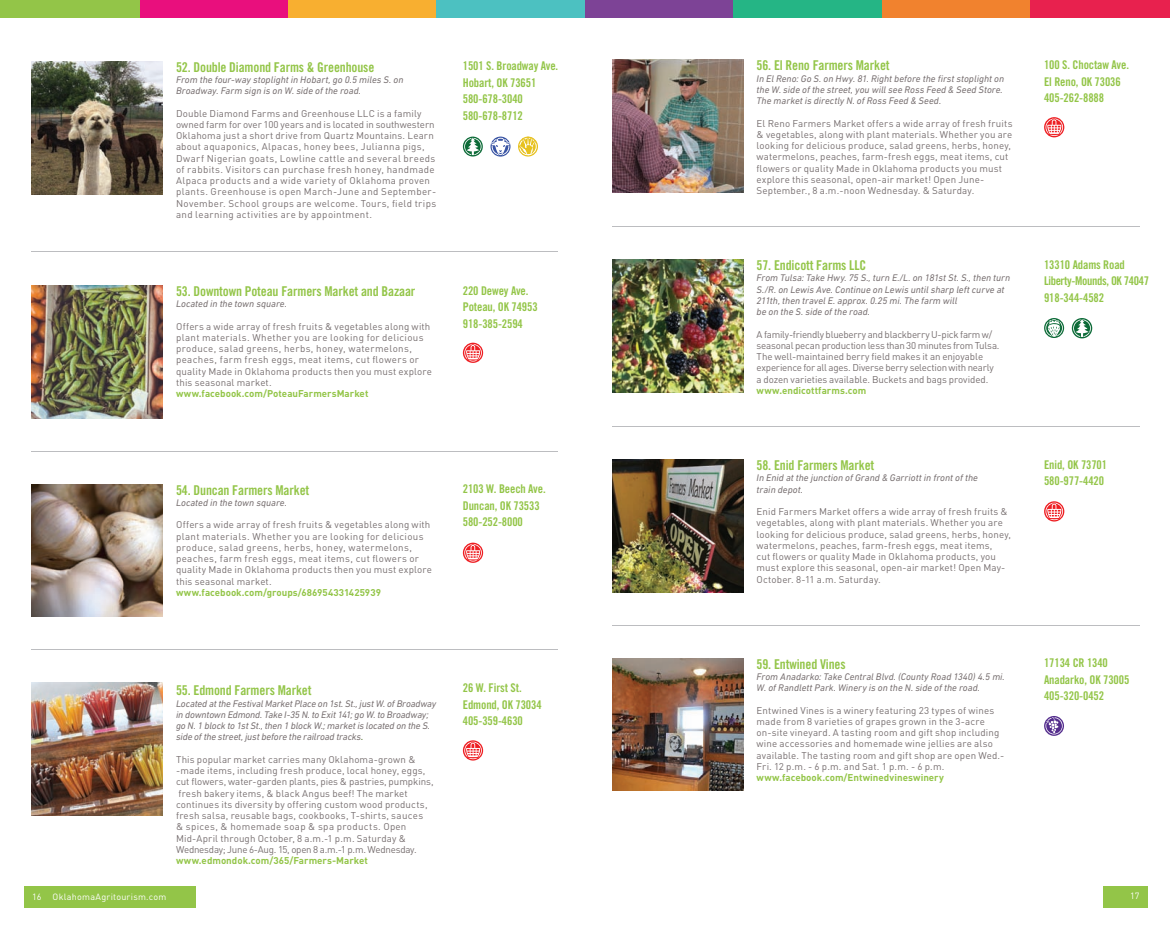
<style>
.page{position:relative;width:1170px;height:927px;background:#fff}
.page>*{position:absolute;margin:0;border:0;box-sizing:border-box;transform-origin:0 0}
.t1{font:13.5px "Trade Gothic Bold Cond Twenty";letter-spacing:-.01em;color:#93c548}
.t2{font:12px/16.5px "Trade Gothic Bold Cond Twenty";letter-spacing:-.01em;color:#93c548}
.t3{font:9.75px/11.2px "DIN";letter-spacing:.015em;color:#776f70}
.t4{font:italic 9.75px/11.2px "DIN Next LT Pro";color:#776f70}
.t5{font:9.75px/11.2px "DIN";letter-spacing:.035em;color:#776f70}
.t6{font:9.75px/11.2px "DIN";letter-spacing:-.015em;color:#776f70}
.t7{font:700 9.75px "DIN";color:#93c548}
.t8{font:9px "DIN";letter-spacing:.025em;color:#fff}
.s1{font-size:10.5px;color:#55732e}
</style>
<div class="page">
<div style="left:24px;top:886px;width:171px;height:22px;background:#93c548"></div>
<div style="left:1103px;top:886px;width:44px;height:22px;background:#93c548"></div>
<svg style="left:463px;top:343px;width:20px;height:20px"></svg>
<svg style="left:464px;top:344px;width:18px;height:17px"></svg>
<svg style="left:463px;top:543px;width:20px;height:20px"></svg>
<svg style="left:464px;top:544px;width:18px;height:17px"></svg>
<hr style="left:32px;top:251px;width:526px;height:1px;background:#bcbdc0">
<hr style="left:32px;top:451px;width:526px;height:1px;background:#bcbdc0">
<hr style="left:32px;top:649px;width:526px;height:1px;background:#bcbdc0">
<img style="left:32px;top:61px;width:131px;height:133px">
<img style="left:32px;top:285px;width:131px;height:133px">
<img style="left:32px;top:484px;width:131px;height:133px">
<svg style="left:463px;top:740px;width:20px;height:20px"></svg>
<svg style="left:464px;top:742px;width:18px;height:17px"></svg>
<img style="left:32px;top:683px;width:131px;height:133px">
<hr style="left:612px;top:426px;width:527px;height:1px;background:#bcbdc0">
<hr style="left:612px;top:625px;width:527px;height:1px;background:#bcbdc0">
<hr style="left:612px;top:226px;width:527px;height:1px;background:#bcbdc0">
<svg style="left:1044px;top:117px;width:20px;height:20px"></svg>
<svg style="left:1045px;top:118px;width:18px;height:18px"></svg>
<img style="left:612px;top:60px;width:131px;height:133px">
<svg style="left:1044px;top:318px;width:20px;height:20px"></svg>
<svg style="left:1045px;top:319px;width:17px;height:18px"></svg>
<svg style="left:1071px;top:318px;width:21px;height:20px"></svg>
<svg style="left:1073px;top:319px;width:17px;height:18px"></svg>
<img style="left:612px;top:260px;width:131px;height:132px">
<svg style="left:1044px;top:501px;width:20px;height:20px"></svg>
<svg style="left:1045px;top:503px;width:18px;height:17px"></svg>
<img style="left:612px;top:460px;width:131px;height:132px">
<img style="left:612px;top:658px;width:131px;height:133px">
<div style="left:0;top:0;width:141px;height:18px;background:#93c548"></div>
<div style="left:140px;top:0;width:149px;height:18px;background:#e90f7d"></div>
<div style="left:288px;top:0;width:150px;height:18px;background:#f8af30"></div>
<div style="left:436px;top:0;width:150px;height:18px;background:#4cc1c1"></div>
<div style="left:585px;top:0;width:149px;height:18px;background:#7d4396"></div>
<div style="left:733px;top:0;width:150px;height:18px;background:#25b585"></div>
<div style="left:881px;top:0;width:150px;height:18px;background:#f1822e"></div>
<div style="left:1030px;top:0;width:139px;height:18px;background:#e8214e"></div>
<svg style="left:463px;top:137px;width:20px;height:19px"></svg>
<svg style="left:464px;top:137px;width:17px;height:18px"></svg>
<svg style="left:518px;top:137px;width:20px;height:20px"></svg>
<div style="left:519px;top:138px;width:17px;height:17px;border:1px solid #fff;border-radius:50%"></div>
<svg style="left:518px;top:136px;width:17px;height:21px"></svg>
<svg style="left:490px;top:137px;width:20px;height:20px"></svg>
<svg style="left:1044px;top:716px;width:19px;height:20px"></svg>
<svg style="left:1045px;top:716px;width:17px;height:18px"></svg>
<h1 class="t1" style="left:176px;top:59px;width:200px">52. Double Diamond Farms &amp; Greenhouse</h1>
<p class="t4" style="left:176px;top:74px;width:229px">From the four-way stoplight in Hobart, go 0.5 miles S. on<br>Broadway. Farm sign is on W. side of the road.</p>
<p class="t5" style="left:176px;top:107px;width:261px">Double Diamond Farms and Greenhouse LLC is a family owned farm for over 100 years and is located in southwestern Oklahoma just a short drive from Quartz Mountains. Learn about aquaponics, Alpacas, honey bees, Julianna pigs, Dwarf Nigerian goats, Lowline cattle and several breeds of rabbits. Visitors can purchase fresh honey, handmade Alpaca products and a wide variety of Oklahoma proven plants. Greenhouse is open March-June and September-November. School groups are welcome. Tours, field trips and learning activities are by appointment.</p>
<h1 class="t1" style="left:176px;top:283px;width:241px">53. Downtown Poteau Farmers Market and Bazaar</h1>
<p class="t4" style="left:176px;top:298px;width:112px">Located in the town square.</p>
<p class="t3" style="left:176px;top:320px;width:257px">Offers a wide array of fresh fruits &amp; vegetables along with plant materials. Whether you are looking for delicious produce, salad greens, herbs, honey, watermelons, peaches, farm fresh eggs, meat items, cut flowers or quality Made in Oklahoma products then you must explore this seasonal market.</p>
<p class="t7" style="left:176px;top:387px;width:194px">www.facebook.com/PoteauFarmersMarket</p>
<p class="t2" style="left:463px;top:58px;width:97px">1501 S. Broadway Ave.<br>Hobart, OK 73651<br>580-678-3040<br>580-678-8712</p>
<p class="t2" style="left:463px;top:282px;width:76px">220 Dewey Ave.<br>Poteau, OK 74953<br>918-385-2594</p>
<h1 class="t1" style="left:176px;top:481px;width:135px">54. Duncan Farmers Market</h1>
<p class="t4" style="left:176px;top:497px;width:112px">Located in the town square.</p>
<p class="t3" style="left:176px;top:519px;width:257px">Offers a wide array of fresh fruits &amp; vegetables along with plant materials. Whether you are looking for delicious produce, salad greens, herbs, honey, watermelons, peaches, farm fresh eggs, meat items, cut flowers or quality Made in Oklahoma products then you must explore this seasonal market.</p>
<p class="t7" style="left:176px;top:586px;width:206px">www.facebook.com/groups/686954331425939</p>
<p class="t2" style="left:463px;top:481px;width:84px">2103 W. Beech Ave.<br>Duncan, OK 73533<br>580-252-8000</p>
<h1 class="t1" style="left:176px;top:682px;width:137px">55. Edmond Farmers Market</h1>
<p class="t4" style="left:176px;top:697px;width:262px">Located at the Festival Market Place on 1st. St., just W. of Broadway in downtown Edmond. Take I-35 N. to Exit 141; go W. to Broadway; go N. 1 block to 1st St., then 1 block W.; market is located on the S. side of the street, just before the railroad tracks<span class="s1">.</span></p>
<p class="t3" style="left:176px;top:753px;width:259px">This popular market carries many Oklahoma-grown &amp; -made items, including fresh produce, local honey, eggs, cut flowers, water-garden plants, pies &amp; pastries, pumpkins, fresh bakery items, &amp; black Angus beef! The market continues its diversity by offering custom wood products, fresh salsa, reusable bags, cookbooks, T-shirts, sauces<br>&amp; spices, &amp; homemade soap &amp; spa products. Open Mid-April through October, 8 a.m.-1 p.m. Saturday &amp; Wednesday; June 6-Aug. 15, open 8 a.m.-1 p.m. Wednesday.</p>
<p class="t7" style="left:176px;top:854px;width:193px">www.edmondok.com/365/Farmers-Market</p>
<p class="t2" style="left:463px;top:679px;width:80px">26 W. First St.<br>Edmond, OK 73034<br>405-359-4630</p>
<h1 class="t1" style="left:756px;top:57px;width:135px">56. El Reno Farmers Market</h1>
<p class="t4" style="left:756px;top:73px;width:249px">In El Reno: Go S. on Hwy. 81. Right before the first stoplight on the W. side of the street, you will see Ross Feed &amp; Seed Store.<br>The market is directly N. of Ross Feed &amp; Seed.</p>
<p class="t3" style="left:756px;top:117px;width:257px">El Reno Farmers Market offers a wide array of fresh fruits &amp; vegetables, along with plant materials. Whether you are looking for delicious produce, salad greens, herbs, honey, watermelons, peaches, farm-fresh eggs, meat items, cut flowers or quality Made in Oklahoma products you must explore this seasonal, open-air market! Open June-September., 8 a.m.-noon Wednesday. &amp; Saturday.</p>
<h1 class="t1" style="left:756px;top:257px;width:111px">57. Endicott Farms LLC</h1>
<p class="t4" style="left:756px;top:272px;width:255px">From Tulsa: Take Hwy. 75 S., turn E./L. on 181st St. S., then turn S./R. on Lewis Ave. Continue on Lewis until sharp left curve at 211th, then travel E. approx. 0.25 mi. The farm will<br>be on the S. side of the road.</p>
<p class="t6" style="left:756px;top:328px;width:244px">A family-friendly blueberry and blackberry U-pick farm w/ seasonal pecan production less than 30 minutes from Tulsa.<br>The well-maintained berry field makes it an enjoyable experience for all ages. Diverse berry selection with nearly a dozen varieties available. Buckets and bags provided.</p>
<p class="t7" style="left:756px;top:384px;width:111px">www.endicottfarms.com</p>
<h1 class="t1" style="left:756px;top:457px;width:119px">58. Enid Farmers Market</h1>
<p class="t4" style="left:756px;top:472px;width:223px">In Enid at the junction of Grand &amp; Garriott in front of the train depot.</p>
<p class="t3" style="left:756px;top:506px;width:256px">Enid Farmers Market offers a wide array of fresh fruits &amp; vegetables, along with plant materials. Whether you are looking for delicious produce, salad greens, herbs, honey, watermelons, peaches, farm-fresh eggs, meat items,<br>cut flowers or quality Made in Oklahoma products, you must explore this seasonal, open-air market! Open May-October. 8-11 a.m. Saturday.</p>
<h1 class="t1" style="left:756px;top:655px;width:91px">59. Entwined Vines</h1>
<p class="t4" style="left:756px;top:671px;width:250px">From Anadarko: Take Central Blvd. (County Road 1340) 4.5 mi.<br>W. of Randlett Park. Winery is on the N. side of the road.</p>
<p class="t3" style="left:756px;top:704px;width:249px">Entwined Vines is a winery featuring 23 types of wines made from 8 varieties of grapes grown in the 3-acre on-site vineyard. A tasting room and gift shop including wine accessories and homemade wine jellies are also available. The tasting room and gift shop are open Wed.- Fri. 12 p.m. - 6 p.m. and Sat. 1 p.m. - 6 p.m.</p>
<p class="t7" style="left:756px;top:771px;width:189px">www.facebook.com/Entwinedvineswinery</p>
<p class="t2" style="left:1044px;top:57px;width:86px">100 S. Choctaw Ave.<br>El Reno, OK 73036<br>405-262-8888</p>
<p class="t2" style="left:1044px;top:256px;width:106px">13310 Adams Road<br>Liberty-Mounds, OK 74047<br>918-344-4582</p>
<p class="t2" style="left:1044px;top:456px;width:65px">Enid, OK 73701<br>580-977-4420</p>
<p class="t2" style="left:1044px;top:655px;width:87px">17134 CR 1340<br>Anadarko, OK 73005<br>405-320-0452</p>
<p class="t8" style="left:32px;top:891px;width:136px">16 OklahomaAgritourism.com</p>
<p class="t8" style="left:1130px;top:890px;width:11px">17</p>
</div>
